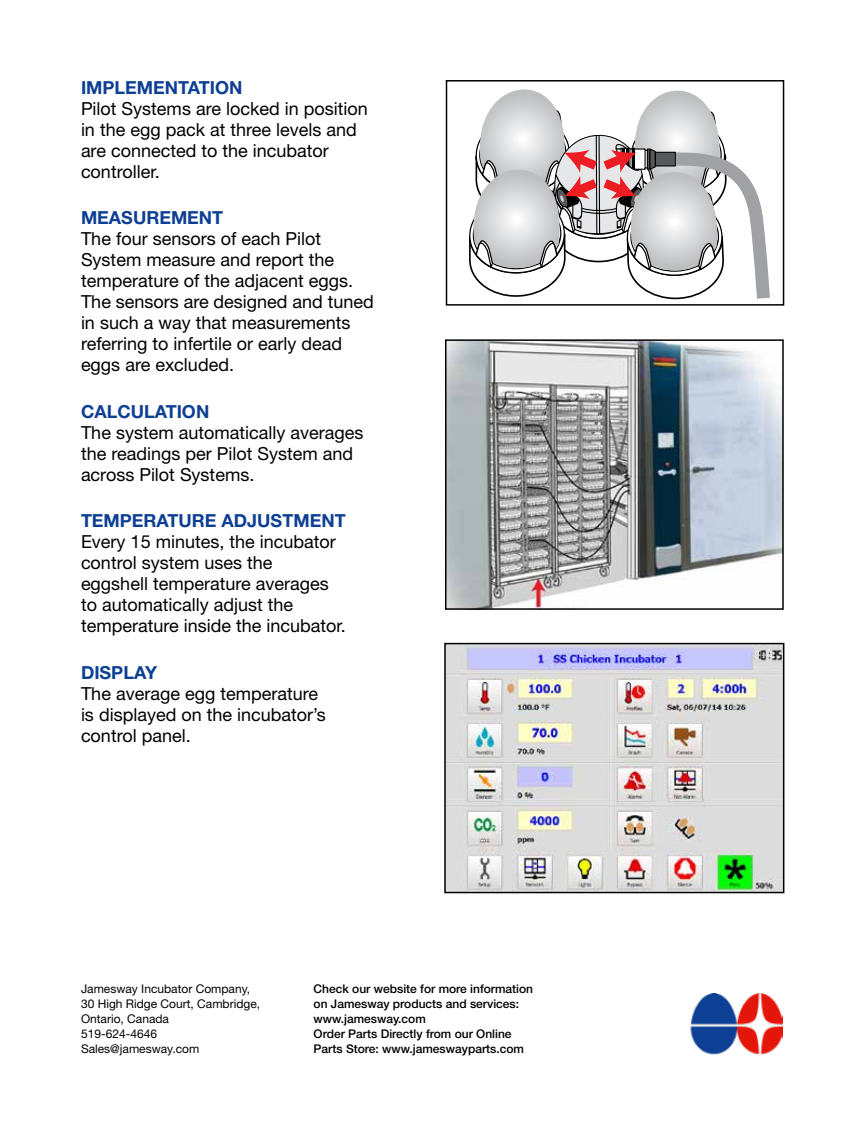
<style>
.page{position:relative;width:864px;height:1134px;background:#fff}
.page>*{position:absolute;margin:0;border:0;box-sizing:border-box;transform-origin:0 0}
.t1{font:18px/21px "Helvetica Neue LT Std";color:#000}
.t2{font:700 18px "Helvetica Neue LT Std";color:#0d3f94}
.t3{font:500 12px/15px "Helvetica Neue LT Std";color:#000}
.t4{font:12px/15px "Helvetica Neue LT Std";color:#000}
</style>
<div class="page">
<img style="left:690px;top:993px;width:93px;height:62px">
<svg style="left:469px;top:89px;width:301px;height:210px"></svg>
<div style="left:446px;top:80px;width:338px;height:226px;border:2px solid #000"></div>
<img style="left:447px;top:646px;width:334px;height:244px">
<div style="left:444px;top:643px;width:340px;height:250px;border:2px solid #000"></div>
<img style="left:448px;top:342px;width:333px;height:265px">
<div style="left:445px;top:339px;width:339px;height:271px;border:2px solid #000"></div>
<p class="t2" style="left:81px;top:76px;width:163px">IMPLEMENTATION</p>
<p class="t1" style="left:81px;top:98px;width:288px">Pilot Systems are locked in position in the egg pack at three levels and are connected to the incubator controller.</p>
<p class="t2" style="left:81px;top:207px;width:144px">MEASUREMENT</p>
<p class="t1" style="left:81px;top:228px;width:294px">The four sensors of each Pilot<br>System measure and report the temperature of the adjacent eggs.<br>The sensors are designed and tuned in such a way that measurements referring to infertile or early dead eggs are excluded.</p>
<p class="t2" style="left:81px;top:400px;width:130px">CALCULATION</p>
<p class="t1" style="left:81px;top:422px;width:284px">The system automatically averages the readings per Pilot System and across Pilot Systems.</p>
<p class="t2" style="left:81px;top:510px;width:266px">TEMPERATURE ADJUSTMENT</p>
<p class="t1" style="left:81px;top:531px;width:266px">Every 15 minutes, the incubator control system uses the<br>eggshell temperature averages to automatically adjust the temperature inside the incubator.</p>
<p class="t2" style="left:81px;top:661px;width:78px">DISPLAY</p>
<p class="t1" style="left:81px;top:683px;width:246px">The average egg temperature is displayed on the incubator’s control panel.</p>
<p class="t4" style="left:81px;top:981px;width:181px">Jamesway Incubator Company,<br>30 High Ridge Court, Cambridge,<br>Ontario, Canada<br>519-624-4646<br>Sales@jamesway.com</p>
<p class="t3" style="left:314px;top:981px;width:221px">Check our website for more information on Jamesway products and services: www.jamesway.com<br>Order Parts Directly from our Online Parts Store: www.jameswayparts.com</p>
</div>
